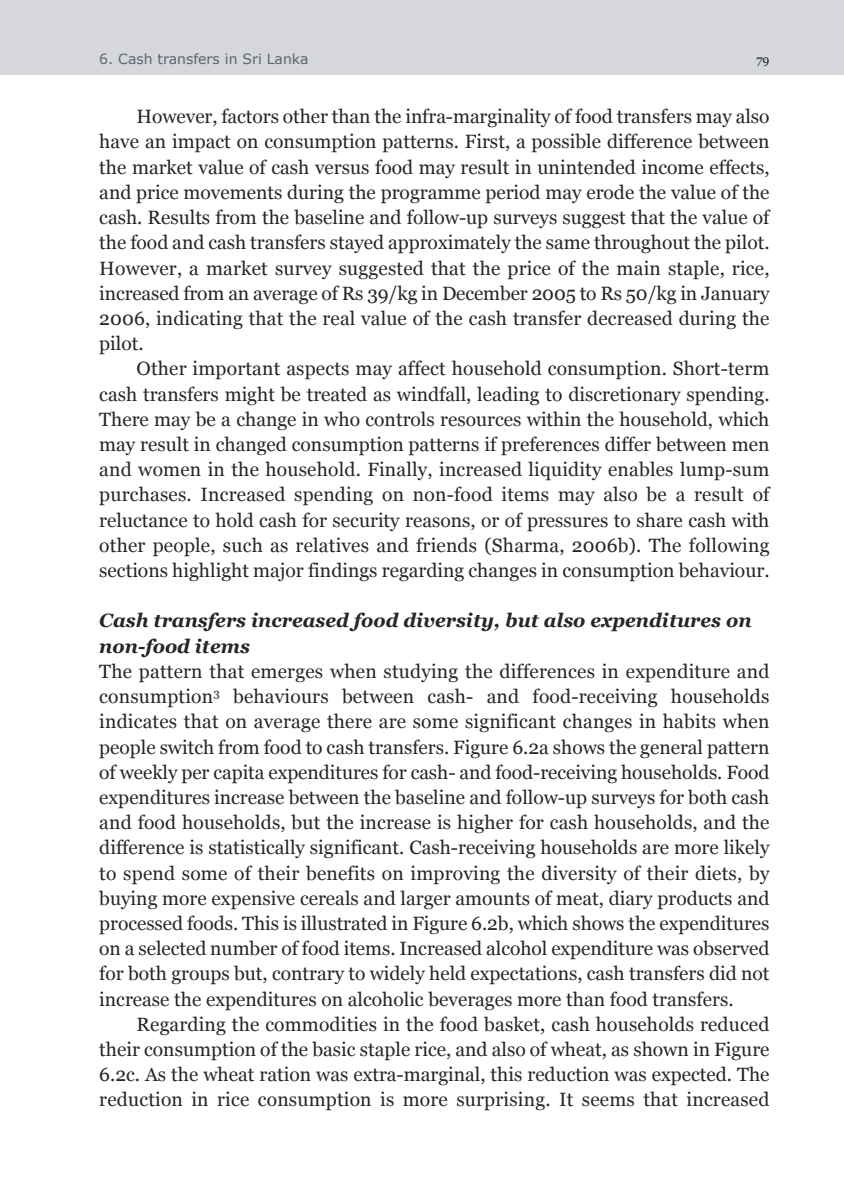
<style>
.page{position:relative;width:844px;height:1191px;background:#fff}
.page>*{position:absolute;margin:0;border:0;box-sizing:border-box;transform-origin:0 0}
.t1{font:19.25px/25.2px "Georgia";color:#272627;text-align:justify}
.t2{font:italic 700 19.25px/25.2px "Georgia";color:#272627}
.t3{font:14px "Verdana";color:#5b6570}
.t4{font:12.25px "Georgia";color:#142333}
</style>
<div class="page">
<div style="left:0;top:0;width:843px;height:74px;background:#d5d7da"></div>
<p class="t3" style="left:99px;top:49px;width:211px">6. Cash transfers in Sri Lanka</p>
<p class="t4" style="left:756px;top:53px;width:15px">79</p>
<p class="t1" style="left:99px;top:104px;width:671px;text-indent:37px">However, factors other than the infra-marginality of food transfers may also have an impact on consumption patterns. First, a possible difference between the market value of cash versus food may result in unintended income effects, and price movements during the programme period may erode the value of the cash. Results from the baseline and follow-up surveys suggest that the value of the food and cash transfers stayed approximately the same throughout the pilot.<br>However, a market survey suggested that the price of the main staple, rice, increased from an average of Rs 39/kg in December 2005 to Rs 50/kg in January 2006, indicating that the real value of the cash transfer decreased during the pilot.</p>
<p class="t1" style="left:99px;top:356px;width:671px;text-indent:37px">Other important aspects may affect household consumption. Short-term cash transfers might be treated as windfall, leading to discretionary spending.<br>There may be a change in who controls resources within the household, which may result in changed consumption patterns if preferences differ between men and women in the household. Finally, increased liquidity enables lump-sum purchases. Increased spending on non-food items may also be a result of reluctance to hold cash for security reasons, or of pressures to share cash with other people, such as relatives and friends (Sharma, 2006b). The following sections highlight major findings regarding changes in consumption behaviour.</p>
<p class="t2" style="left:99px;top:608px;width:653px">Cash transfers increased food diversity, but also expenditures on non-food items</p>
<p class="t1" style="left:99px;top:658px;width:671px">The pattern that emerges when studying the differences in expenditure and consumption<sup>3</sup> behaviours between cash- and food-receiving households indicates that on average there are some significant changes in habits when people switch from food to cash transfers. Figure 6.2a shows the general pattern of weekly per capita expenditures for cash- and food-receiving households. Food expenditures increase between the baseline and follow-up surveys for both cash and food households, but the increase is higher for cash households, and the difference is statistically significant. Cash-receiving households are more likely to spend some of their benefits on improving the diversity of their diets, by buying more expensive cereals and larger amounts of meat, diary products and processed foods. This is illustrated in Figure 6.2b, which shows the expenditures on a selected number of food items. Increased alcohol expenditure was observed for both groups but, contrary to widely held expectations, cash transfers did not increase the expenditures on alcoholic beverages more than food transfers.</p>
<p class="t1" style="left:99px;top:1011px;width:671px;text-indent:37px">Regarding the commodities in the food basket, cash households reduced their consumption of the basic staple rice, and also of wheat, as shown in Figure 6.2c. As the wheat ration was extra-marginal, this reduction was expected. The reduction in rice consumption is more surprising. It seems that increased</p>
</div>
